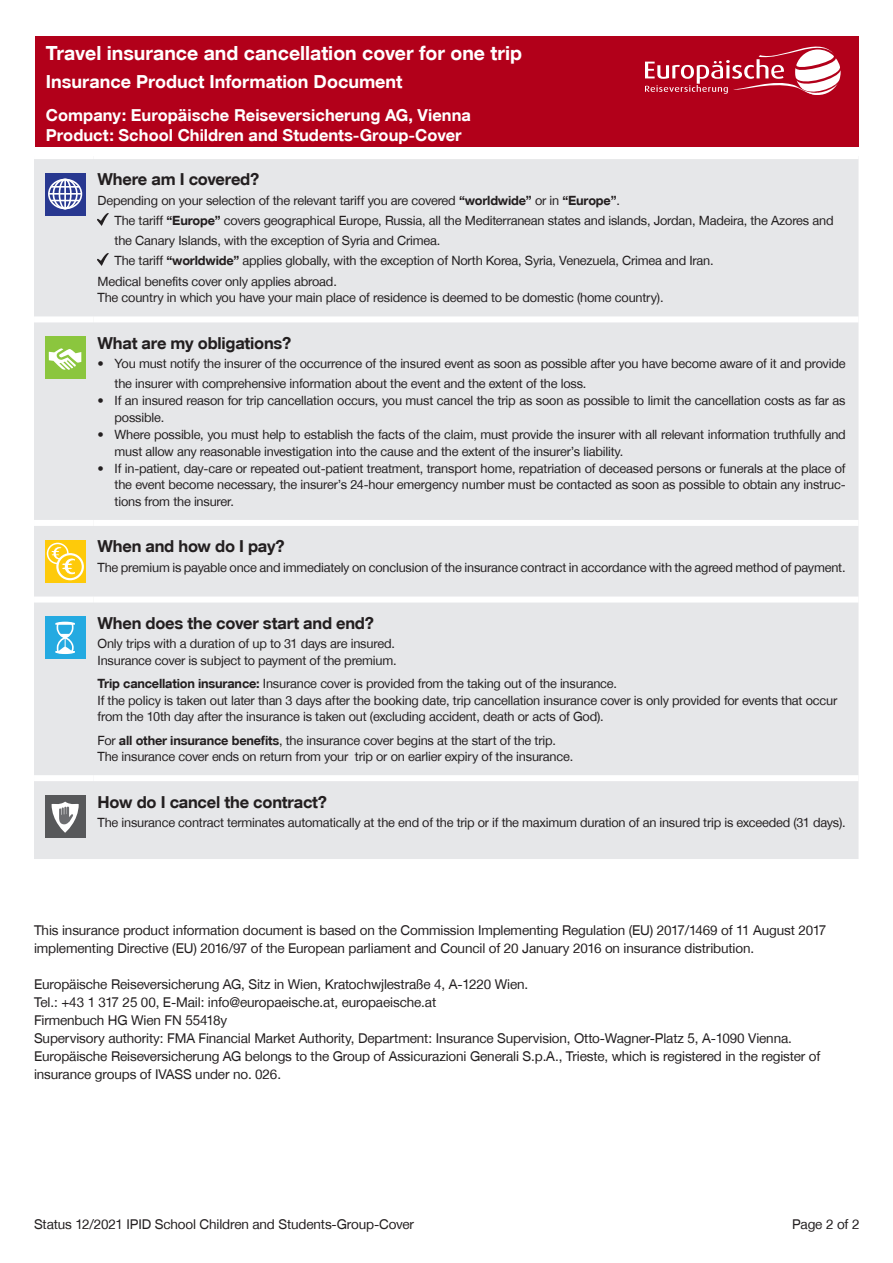
<style>
.page{position:relative;width:893px;height:1263px;background:#fff}
.page>*{position:absolute;margin:0;border:0;box-sizing:border-box;transform-origin:0 0}
.t1{font:19.5px "Helvetica Fet";color:#fff}
.t2{font:18px "Helvetica Fet";color:#fff}
.Überschrift_2_-_Frag{font:16.5px "Helvetica Fet";letter-spacing:-.015em;color:#231f20}
.t3{font:16.5px/19.8px "Helvetica Fet";color:#fff}
.Impressium{font:13.5px/18px "Helvetica Nor";letter-spacing:-.01em;color:#231f20}
.Covered_bullets{font:12.75px/16.5px "Helvetica Nor";letter-spacing:-.015em;color:#231f20}
.Fließtext_ohne_Aufz{font:12.75px/16.5px "Helvetica Nor";letter-spacing:-.015em;color:#231f20}
.s1{font-family:"Helvetica Fet"}
</style>
<div class="page">
<div style="left:34px;top:159px;width:824px;height:700px;background:#e6e7e9"></div>
<div style="left:93px;top:316px;width:765px;height:6px;background:#fff"></div>
<div style="left:93px;top:520px;width:765px;height:6px;background:#fff"></div>
<div style="left:93px;top:596px;width:765px;height:6px;background:#fff"></div>
<div style="left:34px;top:316px;width:59px;height:6px;background:#fff"></div>
<div style="left:34px;top:520px;width:59px;height:6px;background:#fff"></div>
<div style="left:34px;top:596px;width:59px;height:6px;background:#fff"></div>
<div style="left:34px;top:775px;width:59px;height:6px;background:#fff"></div>
<div style="left:93px;top:775px;width:765px;height:6px;background:#fff"></div>
<svg style="left:45px;top:173px;width:41px;height:43px"></svg>
<div style="left:48px;top:179px;width:34px;height:30px;border:2px solid #fff;border-radius:50%"></div>
<div style="left:53px;top:179px;width:25px;height:30px;border:2px solid #fff;border-radius:50%"></div>
<div style="left:59px;top:179px;width:13px;height:30px;border:2px solid #fff;border-radius:50%"></div>
<hr style="left:64px;top:179px;width:2px;height:30px;background:#fff">
<hr style="left:51px;top:186px;width:29px;height:2px;background:#fff">
<svg style="left:51px;top:200px;width:29px;height:1px"></svg>
<hr style="left:49px;top:193px;width:32px;height:2px;background:#fff">
<svg style="left:98px;top:213px;width:10px;height:12px"></svg>
<svg style="left:98px;top:253px;width:10px;height:12px"></svg>
<div style="left:45px;top:336px;width:41px;height:43px;background:#8bc63e"></div>
<svg style="left:49px;top:348px;width:33px;height:22px"></svg>
<div style="left:45px;top:540px;width:41px;height:42px;background:#feca0a"></div>
<div style="left:47px;top:543px;width:22px;height:21px;border:2px solid #fff;border-radius:50%"></div>
<svg style="left:57px;top:554px;width:26px;height:25px"></svg>
<div style="left:56px;top:553px;width:28px;height:27px;border:2px solid #fff;border-radius:50%"></div>
<svg style="left:51px;top:546px;width:25px;height:29px"></svg>
<div style="left:45px;top:616px;width:41px;height:43px;background:#24aae1"></div>
<svg style="left:55px;top:622px;width:20px;height:32px"></svg>
<div style="left:45px;top:795px;width:41px;height:43px;background:#57585a"></div>
<svg style="left:52px;top:802px;width:27px;height:31px"></svg>
<div style="left:35px;top:36px;width:824px;height:111px;background:#b2001a"></div>
<svg style="left:645px;top:46px;width:196px;height:49px"></svg>
<h1 class="t1" style="left:46px;top:41px;width:478px">Travel insurance and cancellation cover for one trip</h1>
<h2 class="t2" style="left:46px;top:71px;width:358px">Insurance Product Information Document</h2>
<p class="t3" style="left:46px;top:105px;width:427px">Company: Europäische Reiseversicherung AG, Vienna<br>Product: School Children and Students-Group-Cover</p>
<p class="Überschrift_2_-_Frag" style="left:98px;top:169px;width:163px">Where am I covered?</p>
<p class="Covered_bullets" style="left:98px;top:192px;width:524px">Depending on your selection of the relevant tariff you are covered <span class="s1">“worldwide”</span> or in <span class="s1">“Europe”</span>.</p>
<p class="Covered_bullets" style="left:115px;top:211px;width:720px;line-height:19.5px">The tariff <span class="s1">“Europe”</span> covers geographical Europe, Russia, all the Mediterranean states and islands, Jordan, Madeira, the Azores and the Canary Islands, with the exception of Syria and Crimea.</p>
<p class="Covered_bullets" style="left:115px;top:252px;width:601px">The tariff <span class="s1">“worldwide”</span> applies globally, with the exception of North Korea, Syria, Venezuela, Crimea and Iran.</p>
<p class="Covered_bullets" style="left:98px;top:273px;width:241px">Medical benefits cover only applies abroad.</p>
<p class="Covered_bullets" style="left:98px;top:289px;width:567px">The country in which you have your main place of residence is deemed to be domestic (home country).</p>
<p class="Überschrift_2_-_Frag" style="left:98px;top:333px;width:195px">What are my obligations?</p>
<p class="Covered_bullets" style="left:115px;top:354px;width:733px;line-height:19.5px;text-indent:-17px">• You must notify the insurer of the occurrence of the insured event as soon as possible after you have become aware of it and provide the insurer with comprehensive information about the event and the extent of the loss.</p>
<p class="Covered_bullets" style="left:115px;top:392px;width:732px;text-indent:-17px">• If an insured reason for trip cancellation occurs, you must cancel the trip as soon as possible to limit the cancellation costs as far as possible.</p>
<p class="Covered_bullets" style="left:115px;top:426px;width:733px;text-indent:-17px">• Where possible, you must help to establish the facts of the claim, must provide the insurer with all relevant information truthfully and must allow any reasonable investigation into the cause and the extent of the insurer’s liability.</p>
<p class="Covered_bullets" style="left:115px;top:460px;width:733px;text-align:justify;text-indent:-17px">• If in-patient, day-care or repeated out-patient treatment, transport home, repatriation of deceased persons or funerals at the place of the event become necessary, the insurer’s 24-hour emergency number must be contacted as soon as possible to obtain any instruc&shy;tions from the insurer.</p>
<p class="Überschrift_2_-_Frag" style="left:98px;top:536px;width:188px">When and how do I pay?</p>
<p class="Covered_bullets" style="left:98px;top:559px;width:749px">The premium is payable once and immediately on conclusion of the insurance contract in accordance with the agreed method of payment.</p>
<p class="Überschrift_2_-_Frag" style="left:98px;top:613px;width:278px">When does the cover start and end?</p>
<p class="Fließtext_ohne_Aufz" style="left:98px;top:635px;width:301px">Only trips with a duration of up to 31 days are insured.<br>Insurance cover is subject to payment of the premium.</p>
<p class="Fließtext_ohne_Aufz" style="left:98px;top:675px;width:741px"><span class="s1">Trip cancellation insurance:</span> Insurance cover is provided from the taking out of the insurance.<br>If the policy is taken out later than 3 days after the booking date, trip cancellation insurance cover is only provided for events that occur from the 10th day after the insurance is taken out (excluding accident, death or acts of God).</p>
<p class="Fließtext_ohne_Aufz" style="left:98px;top:732px;width:477px">For <span class="s1">all other insurance benefits</span>, the insurance cover begins at the start of the trip.<br>The insurance cover ends on return from your trip or on earlier expiry of the insurance.</p>
<p class="Überschrift_2_-_Frag" style="left:98px;top:791px;width:231px">How do I cancel the contract?</p>
<p class="Covered_bullets" style="left:98px;top:814px;width:750px">The insurance contract terminates automatically at the end of the trip or if the maximum duration of an insured trip is exceeded (31 days).</p>
<p class="Impressium" style="left:34px;top:921px;width:794px">This insurance product information document is based on the Commission Implementing Regulation (EU) 2017/1469 of 11 August 2017 implementing Directive (EU) 2016/97 of the European parliament and Council of 20 January 2016 on insurance distribution.</p>
<p class="Impressium" style="left:34px;top:975px;width:496px">Europäische Reiseversicherung AG, Sitz in Wien, Kratochwjlestraße 4, A-1220 Wien.</p>
<p class="Impressium" style="left:34px;top:993px;width:404px">Tel.: +43 1 317 25 00, E-Mail: info@europaeische.at, europaeische.at</p>
<p class="Impressium" style="left:34px;top:1011px;width:195px">Firmenbuch HG Wien FN 55418y</p>
<p class="Impressium" style="left:34px;top:1029px;width:759px">Supervisory authority: FMA Financial Market Authority, Department: Insurance Supervision, Otto-Wagner-Platz 5, A-1090 Vienna.</p>
<p class="Impressium" style="left:34px;top:1047px;width:788px">Europäische Reiseversicherung AG belongs to the Group of Assicurazioni Generali S.p.A., Trieste, which is registered in the register of insurance groups of IVASS under no. 026.</p>
<p class="Impressium" style="left:34px;top:1215px;width:381px">Status 12/2021 IPID School Children and Students-Group-Cover</p>
<p class="Impressium" style="left:792px;top:1215px;width:69px">Page 2 of 2</p>
</div>
